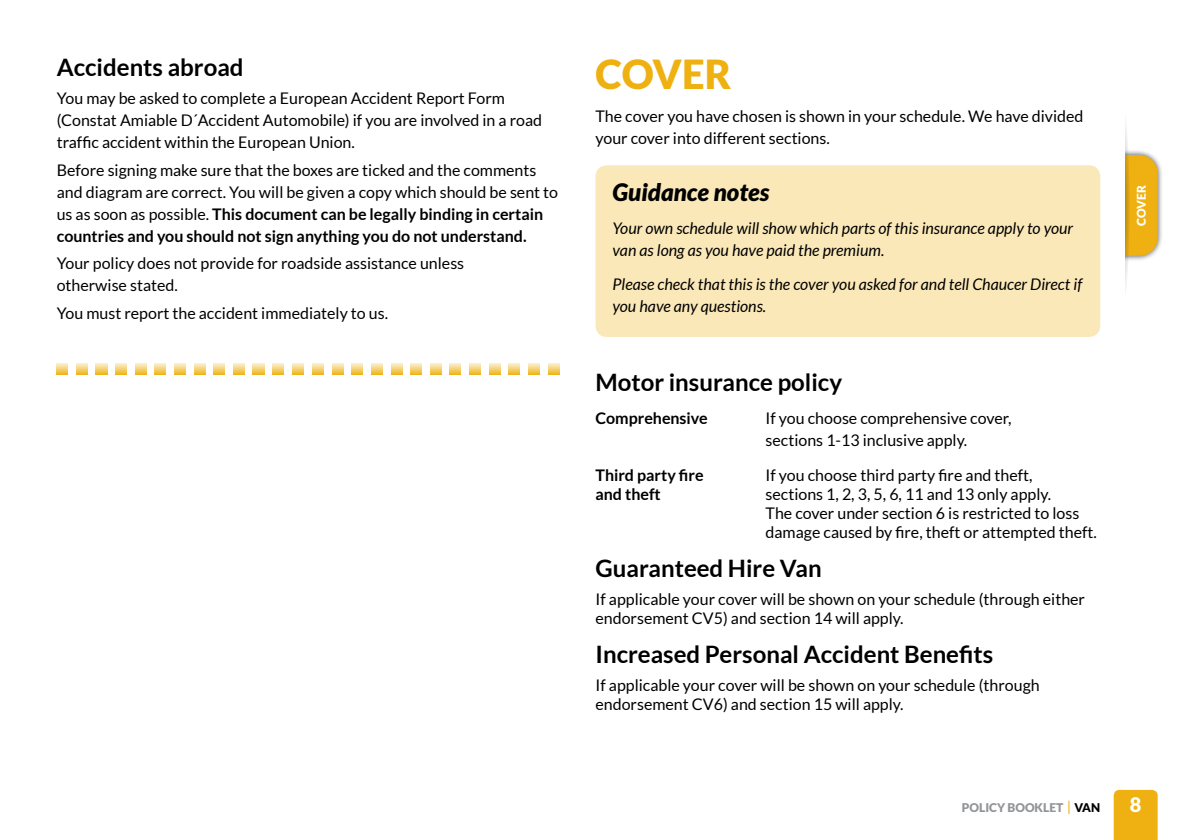
<style>
.page{position:relative;width:1191px;height:840px;background:#fff}
.page>*{position:absolute;margin:0;border:0;box-sizing:border-box;transform-origin:0 0}
.t1{font:900 40px "Lato";color:#eeb111}
.t2{font:700 24px "Lato";color:#000}
.t3{font:italic 900 24px "Lato";color:#000}
.t4{font:900 20px "Lato";color:#fff}
.t5{font:16px/22px "Lato";color:#000}
.t6{font:italic 16px/22px "Lato";color:#000}
.t7{font:700 16px "Lato";color:#000}
.t8{font:900 12px "Lato";color:#939598}
.t9{font:900 12px "Lato";color:#fff}
.s1{font-weight:700}
.s2{font-size:18px;color:#eeb111}
.s3{color:#000}
</style>
<div class="page">
<div style="left:1113px;top:789px;width:44px;height:50px;background:#eeb111"></div>
<div style="left:1112px;top:149px;width:51px;height:113px;background:#000;opacity:.75"></div>
<div style="left:1128px;top:155px;width:29px;height:101px;background:#eeb111"></div>
<svg style="left:1116px;top:108px;width:13px;height:195px"></svg>
<div style="left:1099px;top:91px;width:25px;height:226px;background:#fff"></div>
<svg style="left:57px;top:363px;width:11px;height:11px"></svg>
<svg style="left:76px;top:363px;width:11px;height:11px"></svg>
<svg style="left:96px;top:363px;width:11px;height:11px"></svg>
<svg style="left:116px;top:363px;width:11px;height:11px"></svg>
<svg style="left:135px;top:363px;width:11px;height:11px"></svg>
<svg style="left:155px;top:363px;width:11px;height:11px"></svg>
<svg style="left:174px;top:363px;width:11px;height:11px"></svg>
<svg style="left:194px;top:363px;width:11px;height:11px"></svg>
<svg style="left:214px;top:363px;width:11px;height:11px"></svg>
<svg style="left:233px;top:363px;width:11px;height:11px"></svg>
<svg style="left:253px;top:363px;width:11px;height:11px"></svg>
<svg style="left:272px;top:363px;width:12px;height:11px"></svg>
<svg style="left:292px;top:363px;width:11px;height:11px"></svg>
<svg style="left:312px;top:363px;width:12px;height:11px"></svg>
<svg style="left:332px;top:363px;width:11px;height:11px"></svg>
<svg style="left:352px;top:363px;width:11px;height:11px"></svg>
<svg style="left:371px;top:363px;width:11px;height:11px"></svg>
<svg style="left:391px;top:363px;width:11px;height:11px"></svg>
<svg style="left:411px;top:363px;width:11px;height:11px"></svg>
<svg style="left:430px;top:363px;width:11px;height:11px"></svg>
<svg style="left:450px;top:363px;width:11px;height:11px"></svg>
<svg style="left:469px;top:363px;width:11px;height:11px"></svg>
<svg style="left:489px;top:363px;width:11px;height:11px"></svg>
<svg style="left:509px;top:363px;width:11px;height:11px"></svg>
<svg style="left:528px;top:363px;width:11px;height:11px"></svg>
<svg style="left:548px;top:363px;width:11px;height:11px"></svg>
<div style="left:595px;top:165px;width:505px;height:172px;background:#fae8b8;border-radius:11px"></div>
<h2 class="t2" style="left:57px;top:54px;width:188px">Accidents abroad</h2>
<p class="t5" style="left:57px;top:87px;width:487px">You may be asked to complete a European Accident Report Form (Constat Amiable D´Accident Automobile) if you are involved in a road traffic accident within the European Union.</p>
<p class="t5" style="left:57px;top:158px;width:503px">Before signing make sure that the boxes are ticked and the comments and diagram are correct. You will be given a copy which should be sent to us as soon as possible. <span class="s1">This document can be legally binding in certain countries and you should not sign anything you do not understand.</span></p>
<p class="t5" style="left:57px;top:252px;width:409px">Your policy does not provide for roadside assistance unless otherwise stated.</p>
<p class="t5" style="left:57px;top:302px;width:333px">You must report the accident immediately to us.</p>
<h1 class="t1" style="left:595px;top:51px;width:55px">COVE</h1>
<h1 class="t1" style="left:704px;top:51px;width:28px">R</h1>
<p class="t5" style="left:595px;top:105px;width:489px">The cover you have chosen is shown in your schedule. We have divided your cover into different sections.</p>
<h2 class="t3" style="left:612px;top:178px;width:158px">Guidance notes</h2>
<p class="t6" style="left:612px;top:218px;width:462px">Your own schedule will show which parts of this insurance apply to your van as long as you have paid the premium.</p>
<p class="t6" style="left:612px;top:273px;width:471px">Please check that this is the cover you asked for and tell Chaucer Direct if you have any questions.</p>
<h2 class="t2" style="left:595px;top:368px;width:248px">Motor insurance policy</h2>
<p class="t7" style="left:595px;top:409px;width:114px">Comprehensive</p>
<p class="t5" style="left:765px;top:407px;width:247px">If you choose comprehensive cover, sections 1-13 inclusive apply.</p>
<p class="t7" style="left:595px;top:465px;width:110px">Third party fire</p>
<p class="t5" style="left:765px;top:463px;width:268px">If you choose third party fire and theft,</p>
<p class="t7" style="left:595px;top:484px;width:67px">and theft</p>
<p class="t5" style="left:765px;top:484px;width:333px;line-height:19px">sections 1, 2, 3, 5, 6, 11 and 13 only apply.<br>The cover under section 6 is restricted to loss damage caused by fire, theft or attempted theft.</p>
<h2 class="t2" style="left:595px;top:554px;width:228px">Guaranteed Hire Van</h2>
<p class="t5" style="left:595px;top:589px;width:491px;line-height:19px">If applicable your cover will be shown on your schedule (through either endorsement CV5) and section 14 will apply.</p>
<h2 class="t2" style="left:595px;top:640px;width:399px">Increased Personal Accident Benefits</h2>
<p class="t5" style="left:595px;top:675px;width:446px;line-height:19px">If applicable your cover will be shown on your schedule (through endorsement CV6) and section 15 will apply.</p>
<p class="t9" style="left:1134px;top:226px;width:41px;rotate:-90deg">COVER</p>
<p class="t8" style="left:962px;top:799px;width:140px">POLICY BOOKLET <span class="s2">I</span> <span class="s3">VAN</span></p>
<p class="t4" style="left:1129px;top:792px;width:13px">8</p>
</div>
